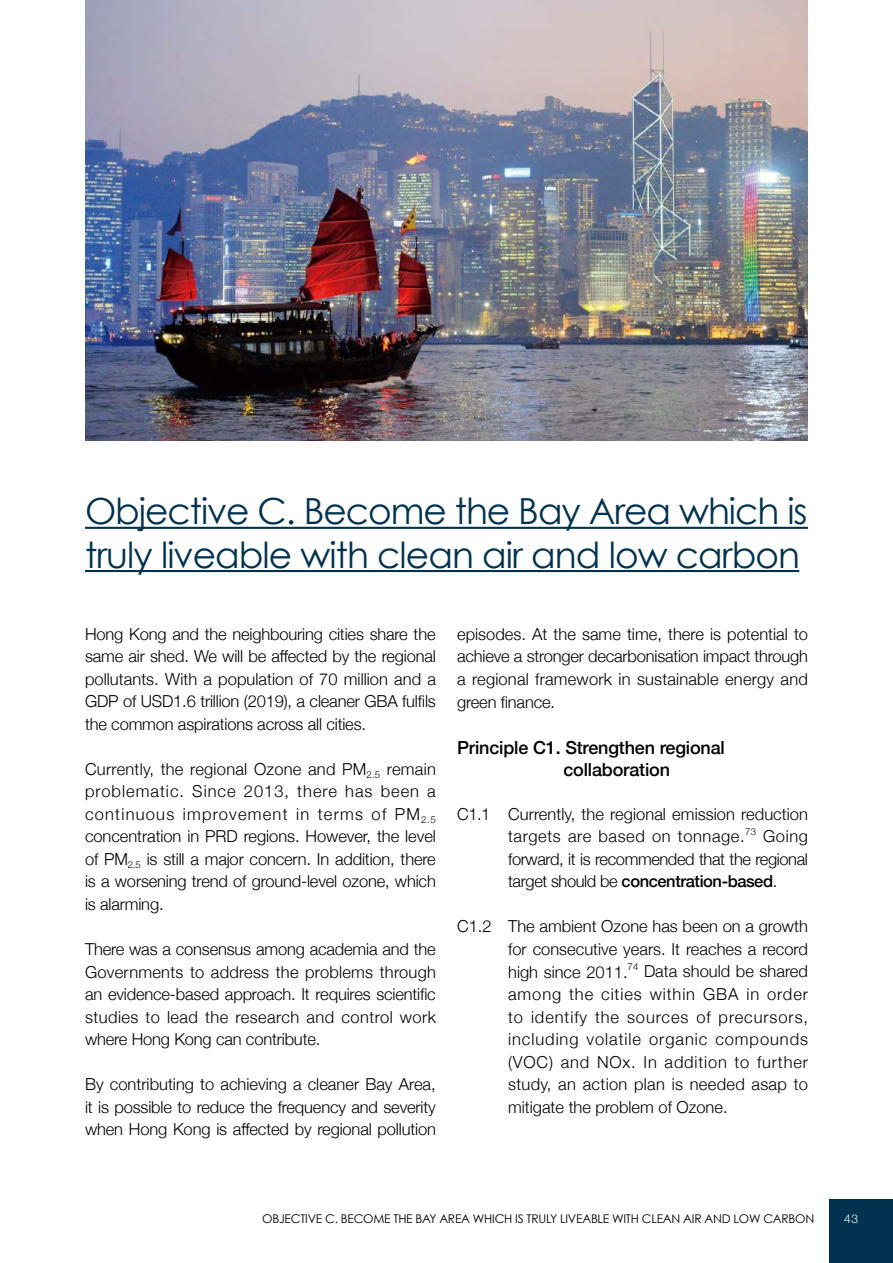
<style>
.page{position:relative;width:893px;height:1263px;background:#fff}
.page>*{position:absolute;margin:0;border:0;box-sizing:border-box;transform-origin:0 0}
.t1{font:36px/43.2px "Century Gothic";letter-spacing:-.025em;color:#003250}
.t2{font:500 18px/22.5px "Helvetica Neue";letter-spacing:-.01em;color:#000}
.t3{font:300 16.5px/22.5px "Helvetica Neue";letter-spacing:-.01em;color:#000;text-align:justify}
.t4{font:12px "Century Gothic";letter-spacing:-.02em;color:#000}
.t5{font:300 12px "Helvetica Neue";color:#fff}
.t6{font:300 9.6px "Helvetica Neue";color:#000}
.s1{font-weight:500}
</style>
<div class="page">
<div style="left:829px;top:1199px;width:64px;height:64px;background:#003250"></div>
<hr style="left:85px;top:527px;width:723px;height:2px;background:#003250">
<hr style="left:85px;top:570px;width:714px;height:2px;background:#003250">
<img style="left:85px;top:0;width:723px;height:440px">
<h1 class="t1" style="left:85px;top:489px;width:724px">Objective C. Become the Bay Area which is truly liveable with clean air and low carbon</h1>
<p class="t3" style="left:85px;top:622px;width:352px">Hong Kong and the neighbouring cities share the same air shed. We will be affected by the regional pollutants. With a population of 70 million and a GDP of USD1.6 trillion (2019), a cleaner GBA fulfils the common aspirations across all cities.</p>
<p class="t3" style="left:85px;top:757px;width:352px">Currently, the regional Ozone and PM<sub>2.5</sub> remain problematic. Since 2013, there has been a continuous improvement in terms of PM<sub>2.5 </sub>concentration in PRD regions. However, the level of PM<sub>2.5</sub> is still a major concern. In addition, there is a worsening trend of ground-level ozone, which is alarming.</p>
<p class="t3" style="left:85px;top:937px;width:352px">There was a consensus among academia and the Governments to address the problems through an evidence-based approach. It requires scientific studies to lead the research and control work where Hong Kong can contribute.</p>
<p class="t3" style="left:85px;top:1072px;width:352px">By contributing to achieving a cleaner Bay Area, it is possible to reduce the frequency and severity when Hong Kong is affected by regional pollution</p>
<p class="t3" style="left:457px;top:622px;width:352px">episodes. At the same time, there is potential to achieve a stronger decarbonisation impact through a regional framework in sustainable energy and green finance.</p>
<p class="t2" style="left:563px;top:735px;width:163px;text-indent:-106px">Principle C1. Strengthen regional collaboration</p>
<p class="t3" style="left:508px;top:802px;width:301px;text-indent:-51px">C1.1 Currently, the regional emission reduction targets are based on tonnage.</p>
<p class="t6" style="left:745px;top:823px;width:13px">73</p>
<p class="t3" style="left:508px;top:824px;width:301px;text-indent:255px">Going forward, it is recommended that the regional target should be <span class="s1">concentration-based</span>.</p>
<p class="t3" style="left:508px;top:914px;width:301px;text-indent:-51px">C1.2 The ambient Ozone has been on a growth for consecutive years. It reaches a record high since 2011.</p>
<p class="t6" style="left:628px;top:958px;width:12px">74</p>
<p class="t3" style="left:508px;top:959px;width:301px;text-indent:136px">Data should be shared among the cities within GBA in order to identify the sources of precursors, including volatile organic compounds (VOC) and NOx. In addition to further study, an action plan is needed asap to mitigate the problem of Ozone.</p>
<p class="t4" style="left:262px;top:1211px;width:554px">OBJECTIVE C. BECOME THE BAY AREA WHICH IS TRULY LIVEABLE WITH CLEAN AIR AND LOW CARBON</p>
<p class="t5" style="left:844px;top:1209px;width:15px">43</p>
</div>
